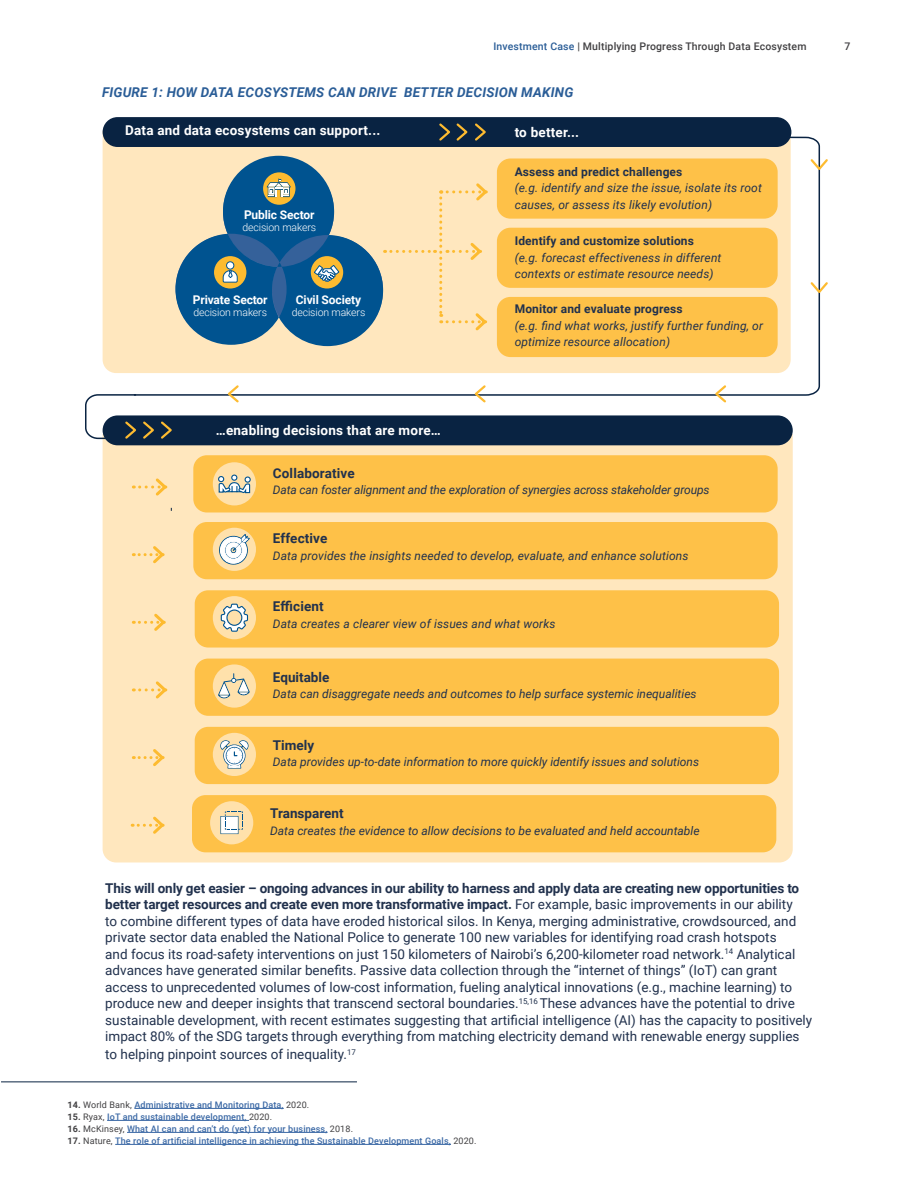
<style>
.page{position:relative;width:918px;height:1188px;background:#fff}
.page>*{position:absolute;margin:0;border:0;box-sizing:border-box;transform-origin:0 0}
.t1{font:13.5px/16.5px "Roboto";color:#21314d}
.t2{font:700 13.5px "Roboto";letter-spacing:.015em;color:#fff}
.t3{font:700 13.5px "Roboto";color:#21314d}
.t4{font:italic 700 13.5px "Roboto";letter-spacing:.015em;color:#2a5d97}
.t5{font:italic 12px/16.5px "Roboto";color:#21314d}
.t6{font:700 12px "Roboto";letter-spacing:.01em;color:#21314d}
.t7{font:700 12px "Roboto";letter-spacing:-.01em;color:#fff}
.t8{font:500 10.5px "Roboto";letter-spacing:.015em;color:#414042}
.t9{font:300 10.5px "Roboto";letter-spacing:-.01em;color:#fff}
.t10{font:500 9px "Roboto";letter-spacing:.015em;color:#3a68a5}
.s1{color:#2a5d97}
.s2{font-weight:700}
.s3{font-weight:700;color:#414042}
.s4{font-weight:400;color:#414042}
</style>
<div class="page">
<div style="left:103px;top:136px;width:29px;height:237px;background:#ffe7be"></div>
<div style="left:103px;top:434px;width:690px;height:428px;background:#ffe7be"></div>
<div style="left:103px;top:117px;width:688px;height:30px;background:#092342;border-radius:15px"></div>
<div style="left:103px;top:415px;width:690px;height:30px;background:#092342;border-radius:15px"></div>
<svg style="left:132px;top:136px;width:689px;height:260px"></svg>
<svg style="left:133px;top:611px;width:35px;height:23px"></svg>
<svg style="left:132px;top:814px;width:35px;height:23px"></svg>
<svg style="left:133px;top:543px;width:34px;height:23px"></svg>
<svg style="left:133px;top:746px;width:34px;height:23px"></svg>
<svg style="left:140px;top:476px;width:29px;height:22px"></svg>
<svg style="left:140px;top:679px;width:29px;height:22px"></svg>
<svg style="left:437px;top:123px;width:51px;height:20px"></svg>
<svg style="left:85px;top:393px;width:89px;height:48px"></svg>
<div style="left:497px;top:297px;width:281px;height:60px;background:#fec148;border-radius:14px"></div>
<div style="left:497px;top:228px;width:281px;height:60px;background:#fec148;border-radius:14px"></div>
<div style="left:497px;top:158px;width:281px;height:61px;background:#fec148;border-radius:14px"></div>
<div style="left:193px;top:455px;width:585px;height:57px;background:#fec148;border-radius:13px"></div>
<div style="left:193px;top:522px;width:585px;height:57px;background:#fec148;border-radius:13px"></div>
<div style="left:195px;top:590px;width:584px;height:58px;background:#fec148;border-radius:13px"></div>
<div style="left:195px;top:659px;width:584px;height:57px;background:#fec148;border-radius:13px"></div>
<div style="left:195px;top:727px;width:584px;height:57px;background:#fec148;border-radius:13px"></div>
<div style="left:192px;top:795px;width:584px;height:57px;background:#fec148;border-radius:13px"></div>
<div style="left:213px;top:596px;width:43px;height:43px;background:#ffe1ab;border-radius:50%"></div>
<svg style="left:220px;top:603px;width:29px;height:31px"></svg>
<div style="left:213px;top:462px;width:43px;height:43px;background:#ffe1ab;border-radius:50%"></div>
<svg style="left:218px;top:475px;width:33px;height:19px"></svg>
<div style="left:213px;top:528px;width:43px;height:43px;background:#ffe1ab;border-radius:50%"></div>
<svg style="left:218px;top:534px;width:32px;height:32px"></svg>
<div style="left:213px;top:664px;width:43px;height:44px;background:#ffe1ab;border-radius:50%"></div>
<svg style="left:218px;top:673px;width:32px;height:26px"></svg>
<div style="left:213px;top:733px;width:43px;height:43px;background:#ffe1ab;border-radius:50%"></div>
<svg style="left:220px;top:740px;width:29px;height:29px"></svg>
<div style="left:210px;top:801px;width:43px;height:43px;background:#ffe1ab;border-radius:50%"></div>
<svg style="left:220px;top:812px;width:23px;height:22px"></svg>
<hr style="left:1px;top:1082px;width:356px;height:1px;background:#092342">
<svg style="left:809px;top:157px;width:19px;height:15px"></svg>
<svg style="left:809px;top:280px;width:19px;height:15px"></svg>
<svg style="left:713px;top:383px;width:15px;height:20px"></svg>
<svg style="left:472px;top:383px;width:16px;height:20px"></svg>
<svg style="left:225px;top:383px;width:16px;height:20px"></svg>
<svg style="left:175px;top:156px;width:315px;height:190px;background:#96a8a5"></svg>
<hr style="left:134px;top:1108px;width:150px;height:1px;background:#3a68a5">
<hr style="left:107px;top:1120px;width:142px;height:1px;background:#3a68a5">
<hr style="left:127px;top:1132px;width:201px;height:1px;background:#3a68a5">
<hr style="left:115px;top:1144px;width:336px;height:1px;background:#3a68a5">
<p class="t8" style="left:493px;top:39px;width:315px"><span class="s1">Investment Case</span> | Multiplying Progress Through Data Ecosystem</p>
<p class="t8" style="left:845px;top:39px;width:7px">7</p>
<p class="t4" style="left:102px;top:83px;width:473px">FIGURE 1: HOW DATA ECOSYSTEMS CAN DRIVE BETTER DECISION MAKING</p>
<p class="t2" style="left:125px;top:121px;width:257px">Data and data ecosystems can support...</p>
<p class="t7" style="left:244px;top:207px;width:72px">Public Sector</p>
<p class="t9" style="left:242px;top:220px;width:75px">decision makers</p>
<p class="t7" style="left:193px;top:291px;width:76px">Private Sector</p>
<p class="t9" style="left:193px;top:304px;width:75px">decision makers</p>
<p class="t7" style="left:296px;top:291px;width:67px">Civil Society</p>
<p class="t9" style="left:292px;top:304px;width:75px">decision makers</p>
<p class="t2" style="left:216px;top:420px;width:227px">…enabling decisions that are more…</p>
<p class="t2" style="left:515px;top:122px;width:66px">to better...</p>
<p class="t6" style="left:515px;top:163px;width:169px">Assess and predict challenges</p>
<p class="t5" style="left:515px;top:179px;width:249px">(e.g. identify and size the issue, isolate its root causes, or assess its likely evolution)</p>
<p class="t6" style="left:515px;top:233px;width:181px">Identify and customize solutions</p>
<p class="t5" style="left:515px;top:249px;width:208px">(e.g. forecast effectiveness in different contexts or estimate resource needs)</p>
<p class="t6" style="left:515px;top:301px;width:169px">Monitor and evaluate progress</p>
<p class="t5" style="left:515px;top:317px;width:250px">(e.g. find what works, justify further funding, or optimize resource allocation)</p>
<p class="t3" style="left:273px;top:464px;width:83px">Collaborative</p>
<p class="t5" style="left:273px;top:481px;width:438px">Data can foster alignment and the exploration of synergies across stakeholder groups</p>
<p class="t3" style="left:273px;top:529px;width:56px">Effective</p>
<p class="t5" style="left:273px;top:547px;width:417px">Data provides the insights needed to develop, evaluate, and enhance solutions</p>
<p class="t3" style="left:273px;top:597px;width:52px">Efficient</p>
<p class="t5" style="left:273px;top:615px;width:284px">Data creates a clearer view of issues and what works</p>
<p class="t3" style="left:273px;top:667px;width:58px">Equitable</p>
<p class="t5" style="left:273px;top:685px;width:425px">Data can disaggregate needs and outcomes to help surface systemic inequalities</p>
<p class="t3" style="left:273px;top:736px;width:43px">Timely</p>
<p class="t5" style="left:273px;top:754px;width:428px">Data provides up-to-date information to more quickly identify issues and solutions</p>
<p class="t3" style="left:270px;top:804px;width:75px">Transparent</p>
<p class="t5" style="left:270px;top:822px;width:431px">Data creates the evidence to allow decisions to be evaluated and held accountable</p>
<p class="t1" style="left:105px;top:879px;width:709px"><span class="s2">This will only get easier – ongoing advances in our ability to harness and apply data are creating new opportunities to better target resources and create even more transformative impact.</span> For example, basic improvements in our ability<br>to combine different types of data have eroded historical silos. In Kenya, merging administrative, crowdsourced, and private sector data enabled the National Police to generate 100 new variables for identifying road crash hotspots<br>and focus its road-safety interventions on just 150 kilometers of Nairobi’s 6,200-kilometer road network.<sup>14</sup> Analytical advances have generated similar benefits. Passive data collection through the “internet of things” (IoT) can grant access to unprecedented volumes of low-cost information, fueling analytical innovations (e.g., machine learning) to produce new and deeper insights that transcend sectoral boundaries.<sup>15,16</sup> These advances have the potential to drive sustainable development, with recent estimates suggesting that artificial intelligence (AI) has the capacity to positively impact 80% of the SDG targets through everything from matching electricity demand with renewable energy supplies</p>
<p class="t1" style="left:105px;top:1046px;width:252px">to helping pinpoint sources of inequality.<sup>17</sup></p>
<p class="t10" style="left:68px;top:1098px;width:243px"><span class="s3">14.</span> <span class="s4">World Bank,</span> Administrative and Monitoring Data, <span class="s4">2020.</span></p>
<p class="t10" style="left:68px;top:1110px;width:206px"><span class="s3">15.</span> <span class="s4">Ryax,</span> IoT and sustainable development, <span class="s4">2020.</span></p>
<p class="t10" style="left:68px;top:1122px;width:287px"><span class="s3">16.</span> <span class="s4">McKinsey,</span> What AI can and can’t do (yet) for your business, <span class="s4">2018.</span></p>
<p class="t10" style="left:68px;top:1134px;width:410px"><span class="s3">17.</span> <span class="s4">Nature,</span> The role of artificial intelligence in achieving the Sustainable Development Goals, <span class="s4">2020.</span></p>
</div>
